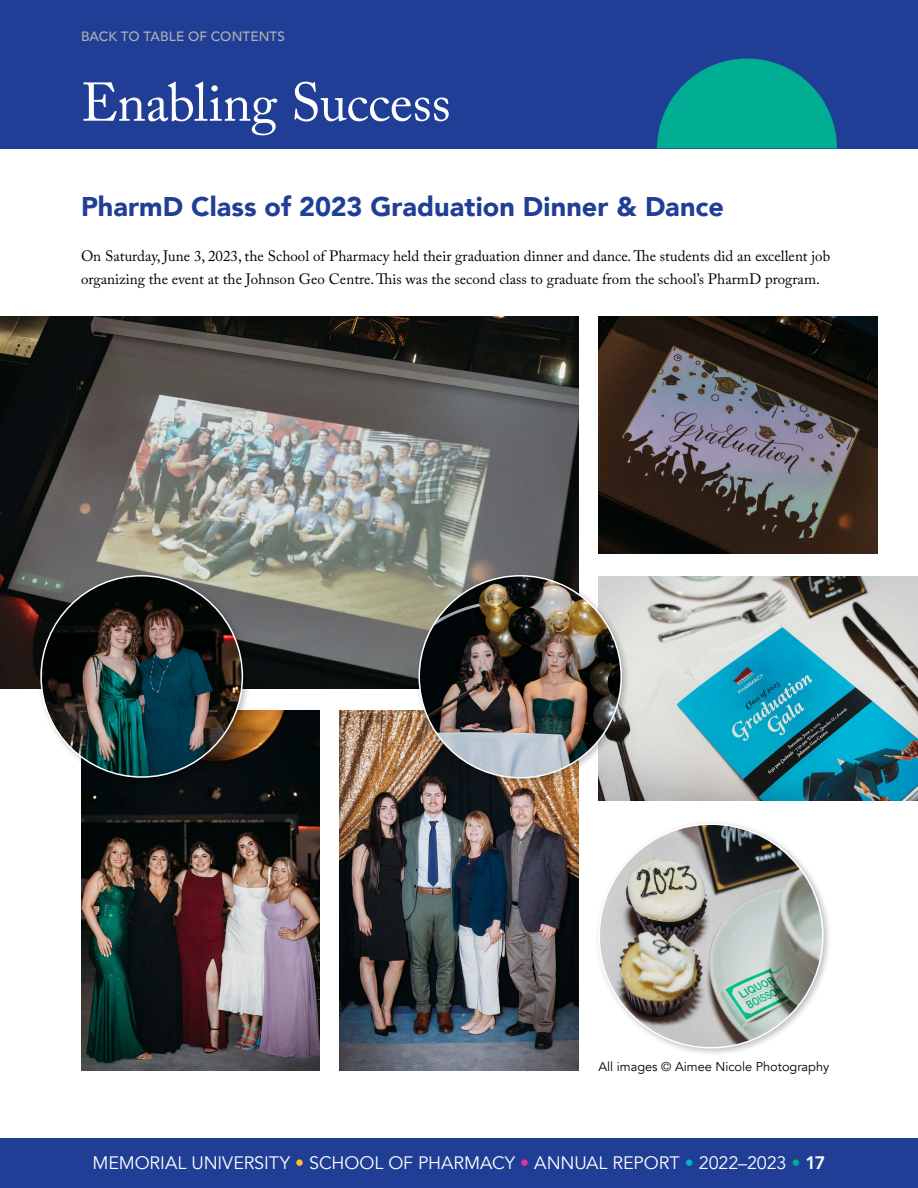
<style>
.page{position:relative;width:918px;height:1188px;background:#fff}
.page>*{position:absolute;margin:0;border:0;box-sizing:border-box;transform-origin:0 0}
.t1{font:54px "Adobe Caslon Pro";letter-spacing:-.01em;color:#fff}
.t2{font:900 27px "Avenir";color:#203e96}
.t3{font:18px "Avenir";letter-spacing:-.005em;color:#fff}
.t4{font:15px/22.5px "Adobe Caslon Pro";color:#000}
.t5{font:500 13.5px "Avenir";letter-spacing:.01em;color:#afb1b1}
.t6{font:12.75px "Avenir";color:#000}
.s1{color:#fec225}
.s2{color:#e23694}
.s3{color:#00b2cf}
.s4{color:#00ac92}
.s5{font-weight:800}
</style>
<div class="page">
<div style="left:0;top:1138px;width:918px;height:50px;background:#203e96"></div>
<div style="left:0;top:0;width:918px;height:148px;background:#203e96"></div>
<svg style="left:657px;top:58px;width:180px;height:90px"></svg>
<img style="left:0;top:316px;width:578px;height:372px">
<img style="left:598px;top:316px;width:280px;height:237px">
<img style="left:598px;top:577px;width:320px;height:224px">
<img style="left:81px;top:711px;width:239px;height:360px">
<img style="left:340px;top:711px;width:238px;height:360px">
<div style="left:414px;top:571px;width:216px;height:216px;background:#000;opacity:.25"></div>
<img style="left:419px;top:576px;width:202px;height:202px;border-radius:101px">
<div style="left:36px;top:571px;width:215px;height:215px;background:#000;opacity:.25"></div>
<img style="left:41px;top:576px;width:201px;height:201px;border-radius:101px">
<div style="left:594px;top:820px;width:237px;height:237px;background:#000;opacity:.25"></div>
<img style="left:599px;top:824px;width:224px;height:224px;border-radius:112px">
<p class="t5" style="left:81px;top:24px;width:206px">BACK TO TABLE OF CONTENTS</p>
<h1 class="t1" style="left:81px;top:70px;width:371px">Enabling Success</h1>
<h2 class="t2" style="left:81px;top:183px;width:644px">PharmD Class of 2023 Graduation Dinner &amp; Dance</h2>
<p class="t4" style="left:81px;top:245px;width:751px">On Saturday, June 3, 2023, the School of Pharmacy held their graduation dinner and dance. The students did an excellent job organizing the event at the Johnson Geo Centre. This was the second class to graduate from the school’s PharmD program.</p>
<p class="t6" style="left:598px;top:1059px;width:232px">All images © Aimee Nicole Photography</p>
<p class="t3" style="left:93px;top:1152px;width:734px">MEMORIAL UNIVERSITY <span class="s1">•</span> SCHOOL OF PHARMACY <span class="s2">•</span> ANNUAL REPORT <span class="s3">•</span> 2022–2023 <span class="s4">•</span> <span class="s5">17</span></p>
</div>
